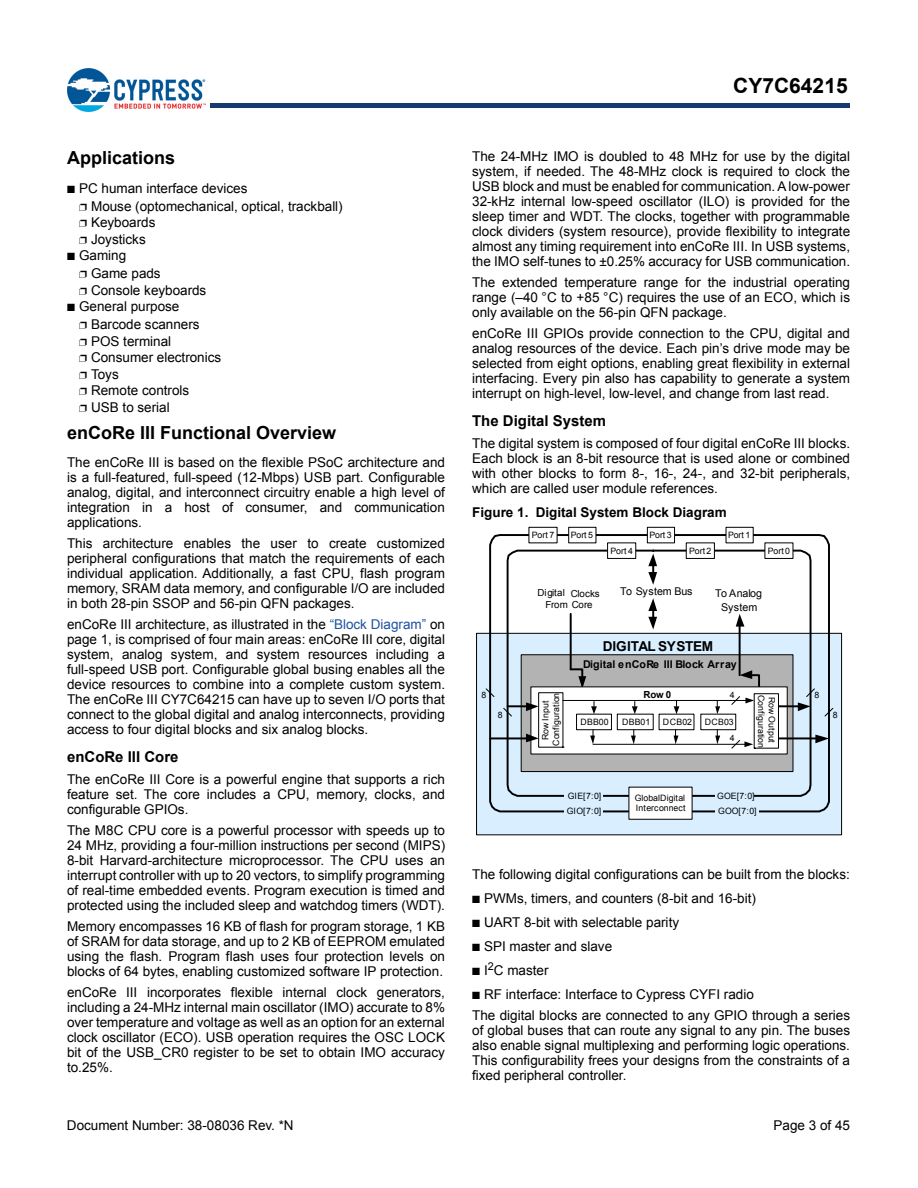
<style>
.page{position:relative;width:918px;height:1188px;background:#fff}
.page>*{position:absolute;margin:0;border:0;box-sizing:border-box;transform-origin:0 0}
.t1{font:700 21px "Arial";color:#000}
.t2{font:700 18px "Arial";color:#000}
.t3{font:700 15px "Arial";color:#000}
.t4{font:700 13.65px "Arial";letter-spacing:-.025em;color:#000}
.t5{font:13.5px/15px "Arial";color:#000;text-align:justify}
.t6{font:700 13.5px "Arial";color:#000}
.t7{font:700 10.65px "Arial";letter-spacing:-.01em;color:#000}
.t8{font:10.65px/13.6px "Arial";letter-spacing:-.01em;color:#000;text-align:center}
.t9{font:9.75px "Arial";letter-spacing:-.02em;color:#000}
.t10{font:700 9.75px "Arial";color:#000}
.t11{font:8.7px/10.6px "Arial";color:#000}
.s1{color:#1f52a1}
</style>
<div class="page">
<hr style="left:210px;top:104px;width:640px;height:4px;background:#163b71">
<img style="left:68px;top:69px;width:138px;height:43px">
<div style="left:476px;top:633px;width:366px;height:202px;background:#d9efff;border:1px solid #000"></div>
<svg style="left:488px;top:533px;width:343px;height:280px"></svg>
<div style="left:564px;top:792px;width:39px;height:8px;background:#d9efff"></div>
<div style="left:564px;top:809px;width:39px;height:8px;background:#d9efff"></div>
<div style="left:715px;top:793px;width:39px;height:9px;background:#d9efff"></div>
<div style="left:715px;top:809px;width:44px;height:9px;background:#d9efff"></div>
<div style="left:628px;top:787px;width:65px;height:33px;background:#fff;border:1px solid #000"></div>
<div style="left:726px;top:527px;width:28px;height:16px;background:#fff;border:1px solid #000"></div>
<div style="left:764px;top:542px;width:29px;height:17px;background:#fff;border:1px solid #000"></div>
<div style="left:647px;top:527px;width:28px;height:16px;background:#fff;border:1px solid #000"></div>
<div style="left:686px;top:542px;width:29px;height:17px;background:#fff;border:1px solid #000"></div>
<div style="left:568px;top:527px;width:28px;height:16px;background:#fff;border:1px solid #000"></div>
<div style="left:607px;top:542px;width:29px;height:17px;background:#fff;border:1px solid #000"></div>
<div style="left:528px;top:527px;width:30px;height:16px;background:#fff;border:1px solid #000"></div>
<h2 class="t2" style="left:67px;top:148px;width:110px">Applications</h2>
<p class="t5" style="left:79px;top:179px;width:265px;line-height:18px;text-indent:-12px">■ PC human interface devices<br>❐ Mouse (optomechanical, optical, trackball)</p>
<p class="t5" style="left:79px;top:214px;width:78px;line-height:16.5px">❐ Keyboards ❐ Joysticks</p>
<p class="t5" style="left:79px;top:246px;width:83px;line-height:18px;text-indent:-12px">■ Gaming<br>❐ Game pads</p>
<p class="t5" style="left:79px;top:282px;width:129px">❐ Console keyboards</p>
<p class="t5" style="left:79px;top:297px;width:122px;line-height:18px;text-indent:-12px">■ General purpose<br>❐ Barcode scanners</p>
<p class="t5" style="left:79px;top:333px;width:144px;line-height:16.5px;text-align:left">❐ POS terminal<br>❐ Consumer electronics ❐ Toys<br>❐ Remote controls<br>❐ USB to serial</p>
<h2 class="t2" style="left:67px;top:422px;width:271px">enCoRe III Functional Overview</h2>
<p class="t5" style="left:67px;top:455px;width:379px">The enCoRe III is based on the flexible PSoC architecture and is a full-featured, full-speed (12-Mbps) USB part. Configurable analog, digital, and interconnect circuitry enable a high level of integration in a host of consumer, and communication applications.</p>
<p class="t5" style="left:67px;top:536px;width:380px">This architecture enables the user to create customized peripheral configurations that match the requirements of each individual application. Additionally, a fast CPU, flash program memory, SRAM data memory, and configurable I/O are included in both 28-pin SSOP and 56-pin QFN packages.</p>
<p class="t5" style="left:67px;top:617px;width:380px">enCoRe III architecture, as illustrated in the <span class="s1">“Block Diagram”</span> on page 1, is comprised of four main areas: enCoRe III core, digital system, analog system, and system resources including a full-speed USB port. Configurable global busing enables all the device resources to combine into a complete custom system.<br>The enCoRe III CY7C64215 can have up to seven I/O ports that connect to the global digital and analog interconnects, providing access to four digital blocks and six analog blocks.</p>
<p class="t3" style="left:67px;top:749px;width:113px">enCoRe III Core</p>
<p class="t5" style="left:67px;top:771px;width:380px">The enCoRe III Core is a powerful engine that supports a rich feature set. The core includes a CPU, memory, clocks, and configurable GPIOs.</p>
<p class="t5" style="left:67px;top:822px;width:380px">The M8C CPU core is a powerful processor with speeds up to 24 MHz, providing a four-million instructions per second (MIPS)<br>8-bit Harvard-architecture microprocessor. The CPU uses an interrupt controller with up to 20 vectors, to simplify programming of real-time embedded events. Program execution is timed and protected using the included sleep and watchdog timers (WDT).</p>
<p class="t5" style="left:67px;top:918px;width:380px">Memory encompasses 16 KB of flash for program storage, 1 KB of SRAM for data storage, and up to 2 KB of EEPROM emulated using the flash. Program flash uses four protection levels on blocks of 64 bytes, enabling customized software IP protection.</p>
<p class="t5" style="left:67px;top:984px;width:380px">enCoRe III incorporates flexible internal clock generators, including a 24-MHz internal main oscillator (IMO) accurate to 8% over temperature and voltage as well as an option for an external clock oscillator (ECO). USB operation requires the OSC LOCK bit of the USB_CR0 register to be set to obtain IMO accuracy to.25%.</p>
<h1 class="t1" style="left:733px;top:74px;width:116px">CY7C64215</h1>
<p class="t5" style="left:472px;top:149px;width:380px">The 24-MHz IMO is doubled to 48 MHz for use by the digital system, if needed. The 48-MHz clock is required to clock the USB block and must be enabled for communication. A low-power 32-kHz internal low-speed oscillator (ILO) is provided for the sleep timer and WDT. The clocks, together with programmable clock dividers (system resource), provide flexibility to integrate almost any timing requirement into enCoRe III. In USB systems, the IMO self-tunes to ±0.25% accuracy for USB communication.</p>
<p class="t5" style="left:472px;top:275px;width:379px">The extended temperature range for the industrial operating range (–40 °C to +85 °C) requires the use of an ECO, which is only available on the 56-pin QFN package.</p>
<p class="t5" style="left:472px;top:326px;width:380px">enCoRe III GPIOs provide connection to the CPU, digital and analog resources of the device. Each pin’s drive mode may be selected from eight options, enabling great flexibility in external interfacing. Every pin also has capability to generate a system interrupt on high-level, low-level, and change from last read.</p>
<p class="t3" style="left:472px;top:412px;width:136px">The Digital System</p>
<p class="t5" style="left:472px;top:435px;width:380px">The digital system is composed of four digital enCoRe III blocks.<br>Each block is an 8-bit resource that is used alone or combined with other blocks to form 8-, 16-, 24-, and 32-bit peripherals, which are called user module references.</p>
<p class="t6" style="left:472px;top:504px;width:256px">Figure 1. Digital System Block Diagram</p>
<p class="t11" style="left:532px;top:530px;width:24px">Port 7</p>
<p class="t11" style="left:571px;top:530px;width:24px">Port 5</p>
<p class="t11" style="left:610px;top:545px;width:24px">Port 4</p>
<p class="t11" style="left:649px;top:530px;width:24px">Port 3</p>
<p class="t11" style="left:689px;top:545px;width:24px">Port 2</p>
<p class="t11" style="left:728px;top:530px;width:24px">Port 1</p>
<p class="t11" style="left:768px;top:545px;width:24px">Port 0</p>
<p class="t9" style="left:538px;top:588px;width:64px">Digital Clocks</p>
<p class="t8" style="left:620px;top:585px;width:74px">To System Bus</p>
<p class="t9" style="left:545px;top:599px;width:49px">From Core</p>
<p class="t8" style="left:715px;top:587px;width:48px">To Analog<br>System</p>
<p class="t4" style="left:603px;top:639px;width:112px">DIGITAL SYSTEM</p>
<p class="t7" style="left:583px;top:659px;width:155px">Digital enCoRe III Block Array</p>
<p class="t11" style="left:481px;top:689px;width:6px">8</p>
<p class="t10" style="left:644px;top:689px;width:29px">Row 0</p>
<p class="t11" style="left:580px;top:717px;width:30px">DBB00</p>
<p class="t11" style="left:622px;top:717px;width:30px">DBB01</p>
<p class="t11" style="left:663px;top:717px;width:31px">DCB02</p>
<p class="t11" style="left:705px;top:717px;width:31px">DCB03</p>
<p class="t11" style="left:814px;top:689px;width:6px">8</p>
<p class="t11" style="left:730px;top:689px;width:6px">4</p>
<p class="t11" style="left:730px;top:733px;width:6px">4</p>
<p class="t11" style="left:540px;top:746px;width:55px;text-align:center;rotate:-90deg">Row Input<br>Configuration</p>
<p class="t11" style="left:766px;top:695px;width:55px;rotate:90deg">Configuration</p>
<p class="t11" style="left:777px;top:697px;width:48px;rotate:90deg">Row Output</p>
<p class="t11" style="left:498px;top:710px;width:6px">8</p>
<p class="t11" style="left:833px;top:710px;width:6px">8</p>
<p class="t11" style="left:567px;top:788px;width:36px;line-height:15.6px">GIE[7:0]<br>GIO[7:0]</p>
<p class="t11" style="left:717px;top:788px;width:41px;line-height:15.6px">GOE[7:0]<br>GOO[7:0]</p>
<p class="t11" style="left:635px;top:792px;width:52px">Global Digital<br>Interconnect</p>
<p class="t5" style="left:472px;top:867px;width:379px">The following digital configurations can be built from the blocks:</p>
<p class="t5" style="left:472px;top:891px;width:285px">■ PWMs, timers, and counters (8-bit and 16-bit)</p>
<p class="t5" style="left:472px;top:915px;width:209px">■ UART 8-bit with selectable parity</p>
<p class="t5" style="left:472px;top:939px;width:142px">■ SPI master and slave</p>
<p class="t5" style="left:472px;top:963px;width:78px">■ I<sup>2</sup>C master</p>
<p class="t5" style="left:472px;top:984px;width:380px;line-height:21px">■ RF interface: Interface to Cypress CYFI radio<br>The digital blocks are connected to any GPIO through a series</p>
<p class="t5" style="left:472px;top:1023px;width:379px">of global buses that can route any signal to any pin. The buses also enable signal multiplexing and performing logic operations.<br>This configurability frees your designs from the constraints of a fixed peripheral controller.</p>
<p class="t5" style="left:67px;top:1117px;width:228px">Document Number: 38-08036 Rev. *N</p>
<p class="t5" style="left:774px;top:1117px;width:78px">Page 3 of 45</p>
</div>
